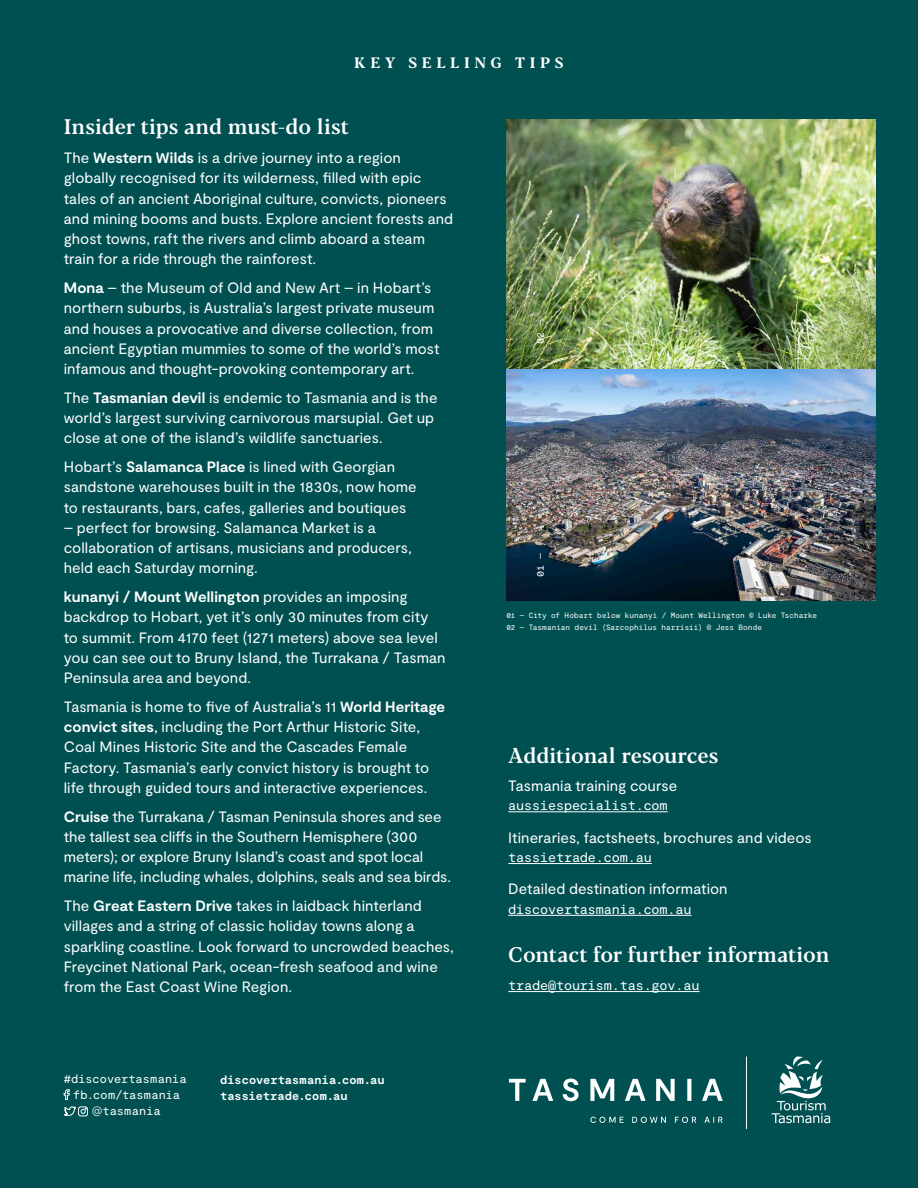
<style>
.page{position:relative;width:918px;height:1188px;background:#005052}
.page>*{position:absolute;margin:0;border:0;box-sizing:border-box;transform-origin:0 0}
.t1{font:500 21px "Blacker Text";color:#fff}
.t2{font:15px/20.2px "Moderat";color:#fff}
.t3{font:700 15px "Blacker Text";letter-spacing:.31em;color:#fff}
.t4{font:13.5px "Moderat Mono Regular";letter-spacing:-.01em;color:#fff}
.t5{font:12px/15.9px "Moderat Mono Bold";letter-spacing:.005em;color:#fff}
.t6{font:12px/15.9px "Moderat Mono Regular";color:#fff;text-align:center}
.t7{font:10.2px "Moderat Mono Regular";color:#fff}
.t8{font:7.65px/12px "Moderat Mono Regular";letter-spacing:.005em;color:#fff}
.s1{font-weight:700}
.s2{font-family:"Moderat";font-weight:300;font-size:10.65px}
</style>
<div class="page">
<hr style="left:508px;top:811px;width:160px;height:1px;background:#fff">
<hr style="left:508px;top:863px;width:144px;height:1px;background:#fff">
<hr style="left:508px;top:915px;width:184px;height:1px;background:#fff">
<hr style="left:508px;top:991px;width:192px;height:1px;background:#fff">
<svg style="left:509px;top:1079px;width:214px;height:22px"></svg>
<svg style="left:590px;top:1117px;width:133px;height:6px"></svg>
<svg style="left:772px;top:1057px;width:58px;height:66px"></svg>
<hr style="left:746px;top:1057px;width:1px;height:72px;background:#fff">
<svg style="left:64px;top:1089px;width:6px;height:11px"></svg>
<svg style="left:64px;top:1107px;width:24px;height:9px"></svg>
<img style="left:506px;top:120px;width:370px;height:480px">
<p class="t3" style="left:354px;top:53px;width:211px">KEY SELLING TIPS</p>
<h1 class="t1" style="left:64px;top:114px;width:287px">Insider tips and must-do list</h1>
<p class="t2" style="left:64px;top:148px;width:391px">The <span class="s1">Western Wilds</span> is a drive journey into a region globally recognised for its wilderness, filled with epic tales of an ancient Aboriginal culture, convicts, pioneers and mining booms and busts. Explore ancient forests and ghost towns, raft the rivers and climb aboard a steam train for a ride through the rainforest.</p>
<p class="t2" style="left:64px;top:278px;width:377px"><span class="s1">Mona</span> – the Museum of Old and New Art – in Hobart’s northern suburbs, is Australia’s largest private museum and houses a provocative and diverse collection, from ancient Egyptian mummies to some of the world’s most infamous and thought-provoking contemporary art.</p>
<p class="t2" style="left:64px;top:388px;width:375px">The <span class="s1">Tasmanian devil</span> is endemic to Tasmania and is the world’s largest surviving carnivorous marsupial. Get up close at one of the island’s wildlife sanctuaries.</p>
<p class="t2" style="left:64px;top:457px;width:355px">Hobart’s <span class="s1">Salamanca Place</span> is lined with Georgian sandstone warehouses built in the 1830s, now home to restaurants, bars, cafes, galleries and boutiques</p>
<p class="t2" style="left:64px;top:518px;width:350px">– perfect for browsing. Salamanca Market is a collaboration of artisans, musicians and producers, held each Saturday morning.</p>
<p class="t2" style="left:64px;top:587px;width:383px"><span class="s1">kunanyi / Mount Wellington</span> provides an imposing backdrop to Hobart, yet it’s only 30 minutes from city to summit. From 4170 feet (1271 meters) above sea level you can see out to Bruny Island, the Turrakana / Tasman Peninsula area and beyond.</p>
<p class="t2" style="left:64px;top:697px;width:383px">Tasmania is home to five of Australia’s 11 <span class="s1">World Heritage convict sites</span>, including the Port Arthur Historic Site, Coal Mines Historic Site and the Cascades Female Factory. Tasmania’s early convict history is brought to life through guided tours and interactive experiences.</p>
<p class="t2" style="left:64px;top:807px;width:389px"><span class="s1">Cruise</span> the Turrakana / Tasman Peninsula shores and see the tallest sea cliffs in the Southern Hemisphere (300 meters); or explore Bruny Island’s coast and spot local marine life, including whales, dolphins, seals and sea birds.</p>
<p class="t2" style="left:64px;top:896px;width:392px">The <span class="s1">Great Eastern Drive</span> takes in laidback hinterland villages and a string of classic holiday towns along a sparkling coastline. Look forward to uncrowded beaches, Freycinet National Park, ocean-fresh seafood and wine from the East Coast Wine Region.</p>
<p class="t6" style="left:64px;top:1071px;width:124px">#discovertasmania fb.com/tasmania <span class="s2">@</span>tasmania</p>
<p class="t5" style="left:220px;top:1073px;width:166px">discovertasmania.com.au tassietrade.com.au</p>
<p class="t7" style="left:534px;top:344px;width:26px;rotate:-90deg">02 —</p>
<p class="t7" style="left:534px;top:577px;width:26px;rotate:-90deg">01 —</p>
<p class="t8" style="left:506px;top:609px;width:312px">01 — City of Hobart below kunanyi / Mount Wellington © Luke Tscharke<br>02 — Tasmanian devil (Sarcophilus harrisii) © Jess Bonde</p>
<h1 class="t1" style="left:508px;top:743px;width:212px">Additional resources</h1>
<p class="t2" style="left:508px;top:776px;width:170px">Tasmania training course</p>
<p class="t4" style="left:508px;top:798px;width:161px">aussiespecialist.com</p>
<p class="t2" style="left:508px;top:828px;width:305px">Itineraries, factsheets, brochures and videos</p>
<p class="t4" style="left:508px;top:850px;width:145px">tassietrade.com.au</p>
<p class="t2" style="left:508px;top:880px;width:221px">Detailed destination information</p>
<p class="t4" style="left:508px;top:901px;width:185px">discovertasmania.com.au</p>
<h1 class="t1" style="left:508px;top:942px;width:323px">Contact for further information</h1>
<p class="t4" style="left:508px;top:978px;width:193px">trade@tourism.tas.gov.au</p>
</div>
